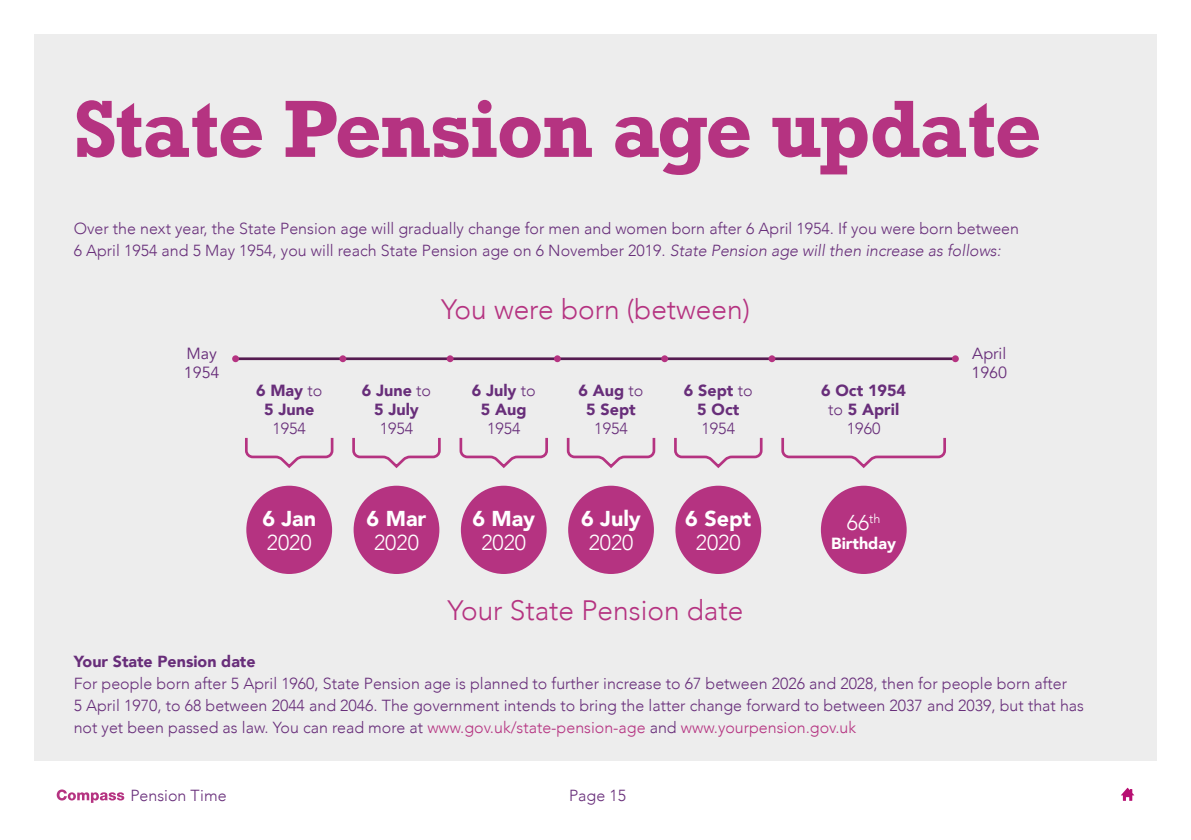
<style>
.page{position:relative;width:1191px;height:840px;background:#fff}
.page>*{position:absolute;margin:0;border:0;box-sizing:border-box;transform-origin:0 0}
.t1{font:700 76px "Rockwell";letter-spacing:-.02em;color:#b53381}
.t2{font:300 28px "Avenir";color:#b53381}
.t3{font:300 21.4px "Avenir";color:#fff}
.t4{font:900 21.4px "Avenir";color:#fff}
.t5{font:900 16.2px/18.8px "Avenir";color:#682e7a;text-align:center}
.t6{font:300 16.2px "Avenir";color:#682e7a}
.t7{font:16.2px/18.8px "Avenir";color:#682e7a}
.t8{font:900 16.2px "Avenir";color:#fff}
.t9{font:300 16px/22px "Avenir";color:#682e7a}
.t10{font:900 16px "Avenir";color:#682e7a}
.s1{font-style:italic}
.s2{font-weight:300}
.s3{color:#b53381}
</style>
<div class="page">
<div style="left:34px;top:34px;width:1123px;height:726px;background:#ededed"></div>
<svg style="left:57px;top:789px;width:67px;height:13px"></svg>
<svg style="left:1121px;top:787px;width:13px;height:13px"></svg>
<div style="left:246px;top:485px;width:86px;height:88px;background:#b53381;border-radius:50%"></div>
<div style="left:353px;top:485px;width:86px;height:88px;background:#b53381;border-radius:50%"></div>
<div style="left:461px;top:485px;width:85px;height:88px;background:#b53381;border-radius:50%"></div>
<div style="left:568px;top:485px;width:86px;height:88px;background:#b53381;border-radius:50%"></div>
<div style="left:675px;top:485px;width:86px;height:88px;background:#b53381;border-radius:50%"></div>
<div style="left:821px;top:485px;width:85px;height:88px;background:#b53381;border-radius:50%"></div>
<svg style="left:245px;top:437px;width:89px;height:31px"></svg>
<svg style="left:352px;top:437px;width:89px;height:31px"></svg>
<svg style="left:459px;top:437px;width:89px;height:31px"></svg>
<svg style="left:566px;top:437px;width:90px;height:31px"></svg>
<svg style="left:674px;top:437px;width:89px;height:31px"></svg>
<svg style="left:781px;top:437px;width:165px;height:31px"></svg>
<hr style="left:235px;top:357px;width:720px;height:3px;background:#561c51">
<div style="left:232px;top:355px;width:7px;height:7px;background:#b53381;border-radius:50%"></div>
<div style="left:339px;top:355px;width:7px;height:7px;background:#b53381;border-radius:50%"></div>
<div style="left:447px;top:355px;width:6px;height:7px;background:#b53381;border-radius:50%"></div>
<div style="left:554px;top:355px;width:7px;height:7px;background:#b53381;border-radius:50%"></div>
<div style="left:661px;top:355px;width:7px;height:7px;background:#b53381;border-radius:50%"></div>
<div style="left:768px;top:355px;width:7px;height:7px;background:#b53381;border-radius:50%"></div>
<div style="left:952px;top:355px;width:6px;height:7px;background:#b53381;border-radius:50%"></div>
<h1 class="t1" style="left:74px;top:80px;width:968px">State Pension age update</h1>
<p class="t9" style="left:74px;top:217px;width:947px">Over the next year, the State Pension age will gradually change for men and women born after 6 April 1954. If you were born between<br>6 April 1954 and 5 May 1954, you will reach State Pension age on 6 November 2019. <span class="s1">State Pension age will then increase as follows:</span></p>
<h2 class="t2" style="left:441px;top:292px;width:310px">You were born (between)</h2>
<p class="t7" style="left:184px;top:344px;width:37px">May<br>1954</p>
<p class="t7" style="left:971px;top:344px;width:37px">April<br>1960</p>
<p class="t5" style="left:256px;top:380px;width:68px">6 May <span class="s2">to<br></span>5 June</p>
<p class="t6" style="left:272px;top:418px;width:35px">1954</p>
<h3 class="t4" style="left:262px;top:500px;width:55px">6 Jan</h3>
<h3 class="t3" style="left:267px;top:530px;width:46px">2020</h3>
<p class="t5" style="left:362px;top:380px;width:71px">6 June <span class="s2">to<br></span>5 July</p>
<p class="t6" style="left:380px;top:418px;width:35px">1954</p>
<p class="t5" style="left:472px;top:380px;width:65px">6 July <span class="s2">to<br></span>5 Aug</p>
<p class="t6" style="left:487px;top:418px;width:35px">1954</p>
<p class="t5" style="left:578px;top:380px;width:66px">6 Aug <span class="s2">to<br></span>5 Sept</p>
<p class="t6" style="left:594px;top:418px;width:35px">1954</p>
<p class="t5" style="left:684px;top:380px;width:70px">6 Sept <span class="s2">to<br></span>5 Oct</p>
<p class="t6" style="left:701px;top:418px;width:35px">1954</p>
<h3 class="t4" style="left:367px;top:500px;width:61px">6 Mar</h3>
<h3 class="t3" style="left:374px;top:530px;width:46px">2020</h3>
<h3 class="t4" style="left:472px;top:500px;width:64px">6 May</h3>
<h3 class="t3" style="left:481px;top:530px;width:46px">2020</h3>
<h3 class="t4" style="left:581px;top:500px;width:61px">6 July</h3>
<h3 class="t3" style="left:588px;top:530px;width:46px">2020</h3>
<h3 class="t4" style="left:685px;top:500px;width:68px">6 Sept</h3>
<h3 class="t3" style="left:696px;top:530px;width:46px">2020</h3>
<h2 class="t2" style="left:447px;top:593px;width:297px">Your State Pension date</h2>
<p class="t5" style="left:821px;top:380px;width:86px">6 Oct 1954 <span class="s2">to</span> 5 April<br><span class="s2">1960</span></p>
<h3 class="t3" style="left:847px;top:510px;width:35px">66<sup>th</sup></h3>
<p class="t8" style="left:831px;top:529px;width:66px">Birthday</p>
<p class="t10" style="left:74px;top:647px;width:183px">Your State Pension date</p>
<p class="t9" style="left:74px;top:672px;width:1011px">For people born after 5 April 1960, State Pension age is planned to further increase to 67 between 2026 and 2028, then for people born after<br>5 April 1970, to 68 between 2044 and 2046. The government intends to bring the latter change forward to between 2037 and 2039, but that has not yet been passed as law. You can read more at <span class="s3">www.gov.uk/state-pension-age</span> and <span class="s3">www.yourpension.gov.uk</span></p>
<p class="t9" style="left:130px;top:783px;width:98px">Pension Time</p>
<p class="t9" style="left:569px;top:783px;width:58px">Page 15</p>
</div>
